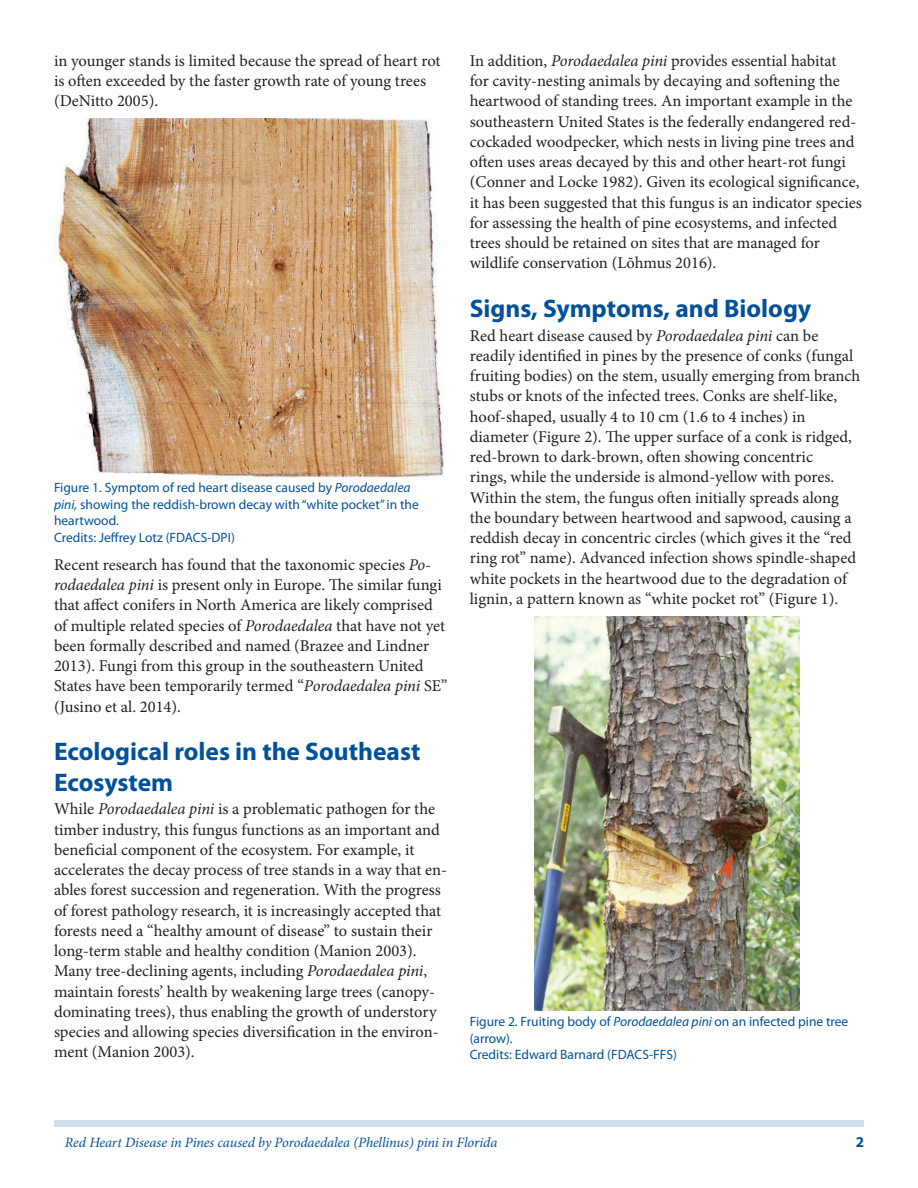
<style>
.page{position:relative;width:918px;height:1188px;background:#fff}
.page>*{position:absolute;margin:0;border:0;box-sizing:border-box;transform-origin:0 0}
.SectionHeading0{font:700 25.5px/30.6px "Myriad Pro";color:#01519a}
.Paragraph{font:16.5px/20.2px "Minion Pro";color:#231f20}
.t1{font:700 15px "Myriad Pro";color:#01519a}
.RunningTitleItalics{font:italic 14.25px "Minion Pro";letter-spacing:-.005em;color:#01519a}
.t2{font:13.5px/16.5px "Myriad Pro";color:#01519a}
.s1{font-style:italic}
</style>
<div class="page">
<div style="left:54px;top:1120px;width:810px;height:7px;background:#d0deeb"></div>
<img style="left:55px;top:118px;width:389px;height:362px">
<img style="left:535px;top:617px;width:264px;height:394px">
<p class="Paragraph" style="left:54px;top:51px;width:388px">in younger stands is limited because the spread of heart rot is often exceeded by the faster growth rate of young trees (DeNitto 2005).</p>
<p class="t2" style="left:54px;top:480px;width:366px">Figure 1. Symptom of red heart disease caused by <span class="s1">Porodaedalea pini,</span> showing the reddish-brown decay with “white pocket” in the heartwood.<br>Credits: Jeffrey Lotz (FDACS-DPI)</p>
<p class="Paragraph" style="left:54px;top:555px;width:395px">Recent research has found that the taxonomic species <span class="s1">Po&shy;rodaedalea pini</span> is present only in Europe. The similar fungi that affect conifers in North America are likely comprised of multiple related species of <span class="s1">Porodaedalea</span> that have not yet been formally described and named (Brazee and Lindner 2013). Fungi from this group in the southeastern United States have been temporarily termed “<span class="s1">Porodaedalea pini</span> SE” (Jusino et al. 2014).</p>
<p class="SectionHeading0" style="left:54px;top:736px;width:368px">Ecological roles in the Southeast<br>Ecosystem</p>
<p class="Paragraph" style="left:54px;top:799px;width:395px">While <span class="s1">Porodaedalea pini</span> is a problematic pathogen for the timber industry, this fungus functions as an important and beneficial component of the ecosystem. For example, it accelerates the decay process of tree stands in a way that en&shy;ables forest succession and regeneration. With the progress of forest pathology research, it is increasingly accepted that forests need a “healthy amount of disease” to sustain their long-term stable and healthy condition (Manion 2003).<br>Many tree-declining agents, including <span class="s1">Porodaedalea pini</span>, maintain forests’ health by weakening large trees (canopy&shy;dominating trees), thus enabling the growth of understory species and allowing species diversification in the environ&shy;ment (Manion 2003).</p>
<p class="Paragraph" style="left:470px;top:51px;width:394px">In addition, <span class="s1">Porodaedalea pini</span> provides essential habitat<br>for cavity-nesting animals by decaying and softening the heartwood of standing trees. An important example in the southeastern United States is the federally endangered red&shy;cockaded woodpecker, which nests in living pine trees and often uses areas decayed by this and other heart-rot fungi (Conner and Locke 1982). Given its ecological significance, it has been suggested that this fungus is an indicator species for assessing the health of pine ecosystems, and infected trees should be retained on sites that are managed for wildlife conservation (Lõhmus 2016).</p>
<p class="SectionHeading0" style="left:470px;top:292px;width:343px">Signs, Symptoms, and Biology</p>
<p class="Paragraph" style="left:470px;top:325px;width:392px">Red heart disease caused by <span class="s1">Porodaedalea pini</span> can be readily identified in pines by the presence of conks (fungal fruiting bodies) on the stem, usually emerging from branch stubs or knots of the infected trees. Conks are shelf-like, hoof-shaped, usually 4 to 10 cm (1.6 to 4 inches) in diameter (Figure 2). The upper surface of a conk is ridged, red-brown to dark-brown, often showing concentric<br>rings, while the underside is almond-yellow with pores.<br>Within the stem, the fungus often initially spreads along the boundary between heartwood and sapwood, causing a reddish decay in concentric circles (which gives it the “red ring rot” name). Advanced infection shows spindle-shaped white pockets in the heartwood due to the degradation of lignin, a pattern known as “white pocket rot” (Figure 1).</p>
<p class="t2" style="left:470px;top:1013px;width:380px">Figure 2. Fruiting body of <span class="s1">Porodaedalea pini</span> on an infected pine tree (arrow).<br>Credits: Edward Barnard (FDACS-FFS)</p>
<p class="RunningTitleItalics" style="left:65px;top:1133px;width:434px">Red Heart Disease in Pines caused by Porodaedalea (Phellinus) pini in Florida</p>
<p class="t1" style="left:856px;top:1133px;width:10px">2</p>
</div>
